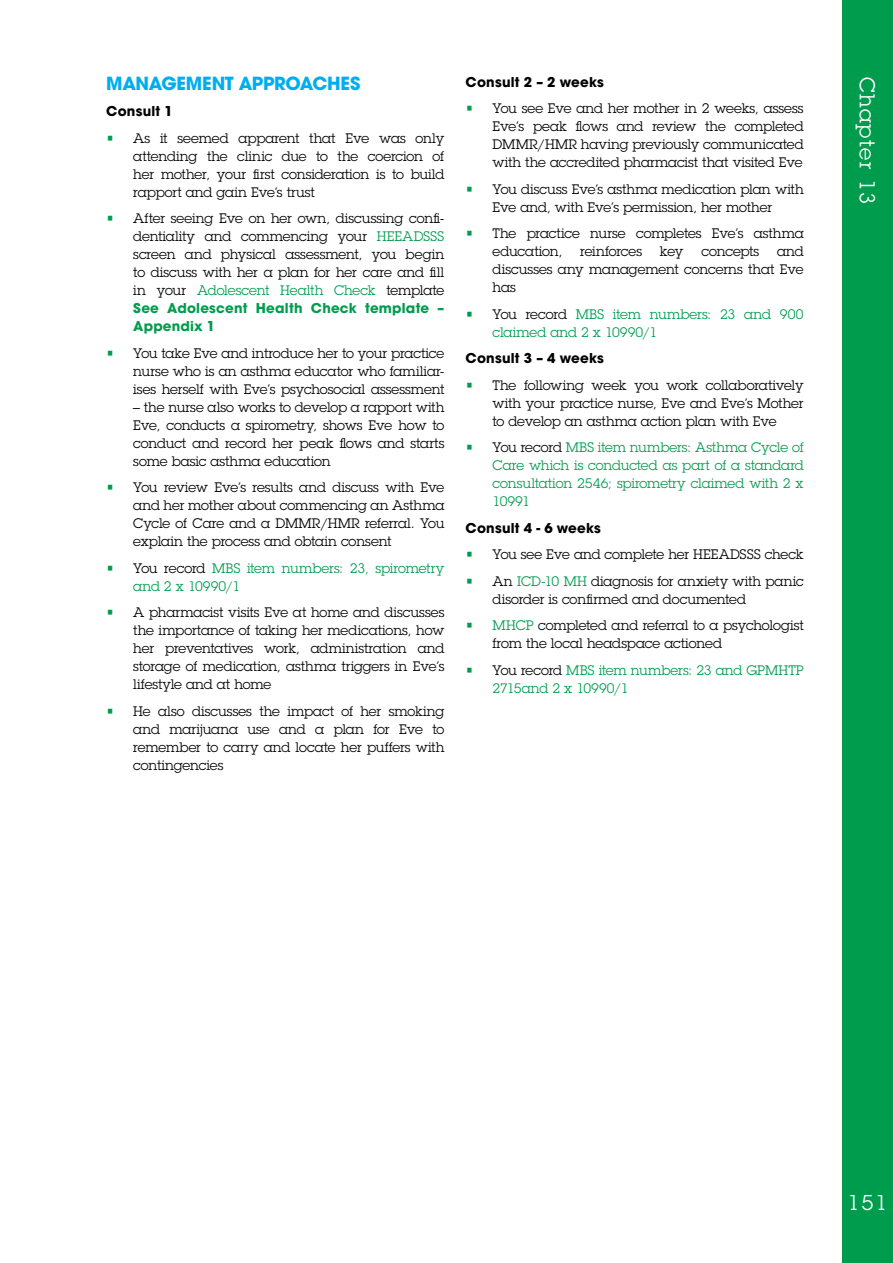
<style>
.page{position:relative;width:893px;height:1263px;background:#fff}
.page>*{position:absolute;margin:0;border:0;box-sizing:border-box;transform-origin:0 0}
.t1{font:21px "Lubalin Graph Std";letter-spacing:.075em;color:#fff}
.t2{font:700 18px "ITC Avant Garde Std";letter-spacing:-.02em;color:#00aeef}
.t3{font:13.5px/18px "Lubalin Graph Std";letter-spacing:-.005em;color:#000;text-align:justify}
.t4{font:13.5px/18px "Lubalin Graph Std";letter-spacing:-.005em;color:#009c4e}
.t5{font:700 13.5px "ITC Avant Garde Std";letter-spacing:.015em;color:#000}
.s1{color:#009c4e}
.s2{font-family:"ITC Avant Garde Std";font-weight:700;color:#009c4e}
.s3{color:#000}
</style>
<div class="page">
<div style="left:842px;top:0;width:51px;height:1263px;background:#009c4e"></div>
<p class="t2" style="left:106px;top:71px;width:255px">MANAGEMENT APPROACHES</p>
<p class="t5" style="left:106px;top:102px;width:68px">Consult 1</p>
<p class="t3" style="left:133px;top:129px;width:313px;text-indent:-27px"><span class="s1">•</span> As it seemed apparent that Eve was only attending the clinic due to the coercion of her mother, your first consideration is to build rapport and gain Eve’s trust</p>
<p class="t3" style="left:133px;top:209px;width:313px;text-indent:-27px"><span class="s1">•</span> After seeing Eve on her own, discussing confi&shy;dentiality and commencing your <span class="s1">HEEADSSS </span>screen and physical assessment, you begin to discuss with her a plan for her care and fill in your <span class="s1">Adolescent Health Check</span> template <span class="s2">See Adolescent Health Check template – Appendix 1</span></p>
<p class="t3" style="left:133px;top:344px;width:313px;text-indent:-27px"><span class="s1">•</span> You take Eve and introduce her to your practice nurse who is an asthma educator who familiar&shy;ises herself with Eve’s psychosocial assessment</p>
<p class="t3" style="left:133px;top:398px;width:313px">– the nurse also works to develop a rapport with Eve, conducts a spirometry, shows Eve how to conduct and record her peak flows and starts some basic asthma education</p>
<p class="t3" style="left:133px;top:478px;width:313px;text-indent:-27px"><span class="s1">•</span> You review Eve’s results and discuss with Eve and her mother about commencing an Asthma Cycle of Care and a DMMR/HMR referral. You explain the process and obtain consent</p>
<p class="t4" style="left:133px;top:559px;width:313px;text-indent:-27px">• <span class="s3">You record</span> MBS item numbers: 23, spirometry and 2 x 10990/1</p>
<p class="t3" style="left:133px;top:603px;width:313px;text-indent:-27px"><span class="s1">•</span> A pharmacist visits Eve at home and discusses the importance of taking her medications, how her preventatives work, administration and storage of medication, asthma triggers in Eve’s lifestyle and at home</p>
<p class="t3" style="left:133px;top:702px;width:313px;text-indent:-27px"><span class="s1">•</span> He also discusses the impact of her smoking and marijuana use and a plan for Eve to remember to carry and locate her puffers with contingencies</p>
<p class="t5" style="left:466px;top:73px;width:140px">Consult 2 – 2 weeks</p>
<p class="t3" style="left:493px;top:99px;width:313px;text-indent:-27px"><span class="s1">•</span> You see Eve and her mother in 2 weeks, assess Eve’s peak flows and review the completed DMMR/HMR having previously communicated with the accredited pharmacist that visited Eve</p>
<p class="t3" style="left:466px;top:180px;width:339px;text-align:center"><span class="s1">•</span> You discuss Eve’s asthma medication plan with<br>Eve and, with Eve’s permission, her mother</p>
<p class="t3" style="left:493px;top:224px;width:313px;text-indent:-27px"><span class="s1">•</span> The practice nurse completes Eve’s asthma education,</p>
<p class="t3" style="left:580px;top:242px;width:63px">reinforces</p>
<p class="t3" style="left:660px;top:242px;width:25px">key</p>
<p class="t3" style="left:701px;top:242px;width:59px">concepts</p>
<p class="t3" style="left:493px;top:242px;width:313px;text-indent:284px">and discusses any management concerns that Eve has</p>
<p class="t4" style="left:493px;top:305px;width:313px;text-indent:-27px">• <span class="s3">You record</span> MBS item numbers: 23 and 900 claimed and 2 x 10990/1</p>
<p class="t5" style="left:466px;top:349px;width:140px">Consult 3 – 4 weeks</p>
<p class="t3" style="left:493px;top:376px;width:313px;text-indent:-27px"><span class="s1">•</span> The following week you work collaboratively with your practice nurse, Eve and Eve’s Mother to develop an asthma action plan with Eve</p>
<p class="t4" style="left:493px;top:438px;width:313px;text-align:justify;text-indent:-27px">• <span class="s3">You record</span> MBS item numbers: Asthma Cycle of Care which is conducted as part of a standard consultation 2546; spirometry claimed with 2 x 10991</p>
<p class="t5" style="left:466px;top:518px;width:137px">Consult 4 - 6 weeks</p>
<p class="t3" style="left:466px;top:545px;width:340px"><span class="s1">•</span> You see Eve and complete her HEEADSSS check</p>
<p class="t3" style="left:493px;top:572px;width:313px;text-indent:-27px"><span class="s1">•</span> An <span class="s1">ICD-10 MH</span> diagnosis for anxiety with panic disorder is confirmed and documented</p>
<p class="t3" style="left:493px;top:616px;width:313px;text-indent:-27px"><span class="s1">• MHCP</span> completed and referral to a psychologist from the local headspace actioned</p>
<p class="t4" style="left:493px;top:661px;width:313px;text-indent:-27px">• <span class="s3">You record</span> MBS item numbers: 23 and GPMHTP<br>2715and 2 x 10990/1</p>
<h1 class="t1" style="left:880px;top:77px;width:129px;rotate:90deg">Chapter 13</h1>
<h1 class="t1" style="left:848px;top:1189px;width:41px">151</h1>
</div>
